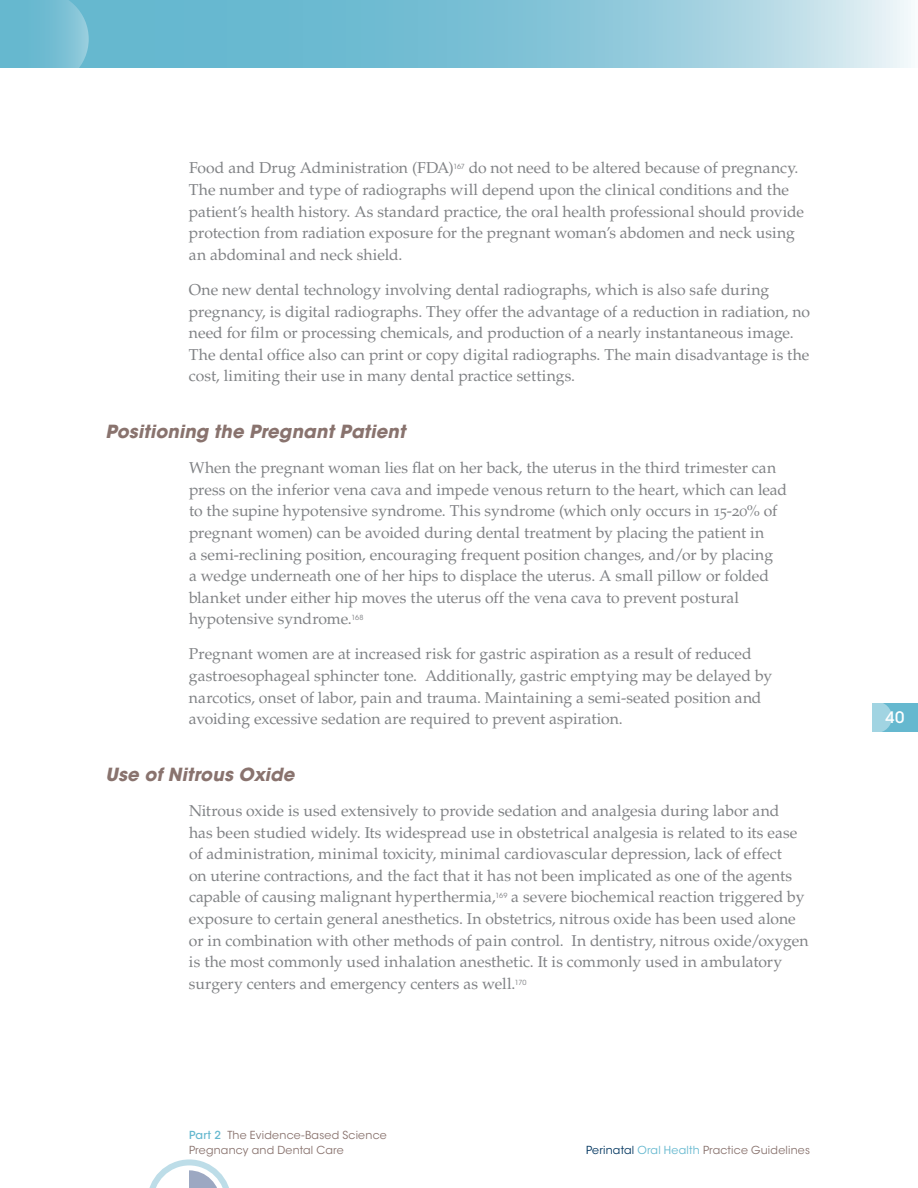
<style>
.page{position:relative;width:918px;height:1188px;background:#fff}
.page>*{position:absolute;margin:0;border:0;box-sizing:border-box;transform-origin:0 0}
.t1{font:italic 700 18px "ITC Avant Garde Std";letter-spacing:.01em;color:#89736e}
.t2{font:15.75px/21.6px "Palatino LT Std";color:#808285}
.t3{font:500 15.75px "ITC Avant Garde Std";color:#fff}
.t4{font:10.95px/15px "ITC Avant Garde Std";letter-spacing:.02em;color:#89736e}
.t5{font:7.05px "ITC Avant Garde Std";letter-spacing:-.04em;color:#808285}
.s1{font-weight:500;color:#65b8cf}
.s2{color:#00355f}
.s3{color:#65b8cf}
</style>
<div class="page">
<div style="left:872px;top:703px;width:46px;height:28px;background:#65b8cf"></div>
<svg style="left:872px;top:703px;width:20px;height:28px"></svg>
<svg style="left:89px;top:0;width:822px;height:68px;background:#8bc7da"></svg>
<svg style="left:0;top:0;width:89px;height:68px;background:#71bcd1"></svg>
<svg style="left:149px;top:1159px;width:80px;height:29px"></svg>
<p class="t2" style="left:189px;top:158px;width:617px;text-indent:280px">do not need to be altered because of pregnancy.<br>The number and type of radiographs will depend upon the clinical conditions and the patient’s health history. As standard practice, the oral health professional should provide protection from radiation exposure for the pregnant woman’s abdomen and neck using an abdominal and neck shield.</p>
<p class="t2" style="left:189px;top:279px;width:622px">One new dental technology involving dental radiographs, which is also safe during pregnancy, is digital radiographs. They offer the advantage of a reduction in radiation, no need for film or processing chemicals, and production of a nearly instantaneous image.<br>The dental office also can print or copy digital radiographs. The main disadvantage is the cost, limiting their use in many dental practice settings.</p>
<p class="t1" style="left:105px;top:420px;width:301px">Positioning the Pregnant Patient</p>
<p class="t2" style="left:189px;top:457px;width:600px">When the pregnant woman lies flat on her back, the uterus in the third trimester can press on the inferior vena cava and impede venous return to the heart, which can lead to the supine hypotensive syndrome. This syndrome (which only occurs in 15-20% of pregnant women) can be avoided during dental treatment by placing the patient in<br>a semi-reclining position, encouraging frequent position changes, and/or by placing<br>a wedge underneath one of her hips to displace the uterus. A small pillow or folded blanket under either hip moves the uterus off the vena cava to prevent postural hypotensive syndrome.</p>
<p class="t2" style="left:189px;top:158px;width:266px">Food and Drug Administration (FDA)</p>
<p class="t5" style="left:453px;top:163px;width:13px">167</p>
<p class="t5" style="left:351px;top:614px;width:13px">168</p>
<p class="t2" style="left:189px;top:644px;width:585px">Pregnant women are at increased risk for gastric aspiration as a result of reduced gastroesophageal sphincter tone. Additionally, gastric emptying may be delayed by narcotics, onset of labor, pain and trauma. Maintaining a semi-seated position and avoiding excessive sedation are required to prevent aspiration.</p>
<p class="t1" style="left:105px;top:763px;width:191px">Use of Nitrous Oxide</p>
<p class="t2" style="left:189px;top:800px;width:610px">Nitrous oxide is used extensively to provide sedation and analgesia during labor and has been studied widely. Its widespread use in obstetrical analgesia is related to its ease of administration, minimal toxicity, minimal cardiovascular depression, lack of effect on uterine contractions, and the fact that it has not been implicated as one of the agents capable of causing malignant hyperthermia,</p>
<p class="t2" style="left:189px;top:887px;width:621px;text-indent:322px">a severe biochemical reaction triggered by exposure to certain general anesthetics. In obstetrics, nitrous oxide has been used alone or in combination with other methods of pain control. In dentistry, nitrous oxide/oxygen is the most commonly used inhalation anesthetic. It is commonly used in ambulatory surgery centers and emergency centers as well.</p>
<p class="t5" style="left:496px;top:892px;width:13px">169</p>
<p class="t5" style="left:515px;top:978px;width:13px">170</p>
<p class="t4" style="left:189px;top:1127px;width:199px"><span class="s1">Part 2</span> The Evidence-Based Science<br>Pregnancy and Dental Care</p>
<p class="t4" style="left:586px;top:1142px;width:225px"><span class="s2">Perinatal</span> <span class="s3">Oral Health</span> Practice Guidelines</p>
<p class="t3" style="left:886px;top:707px;width:20px">40</p>
</div>
